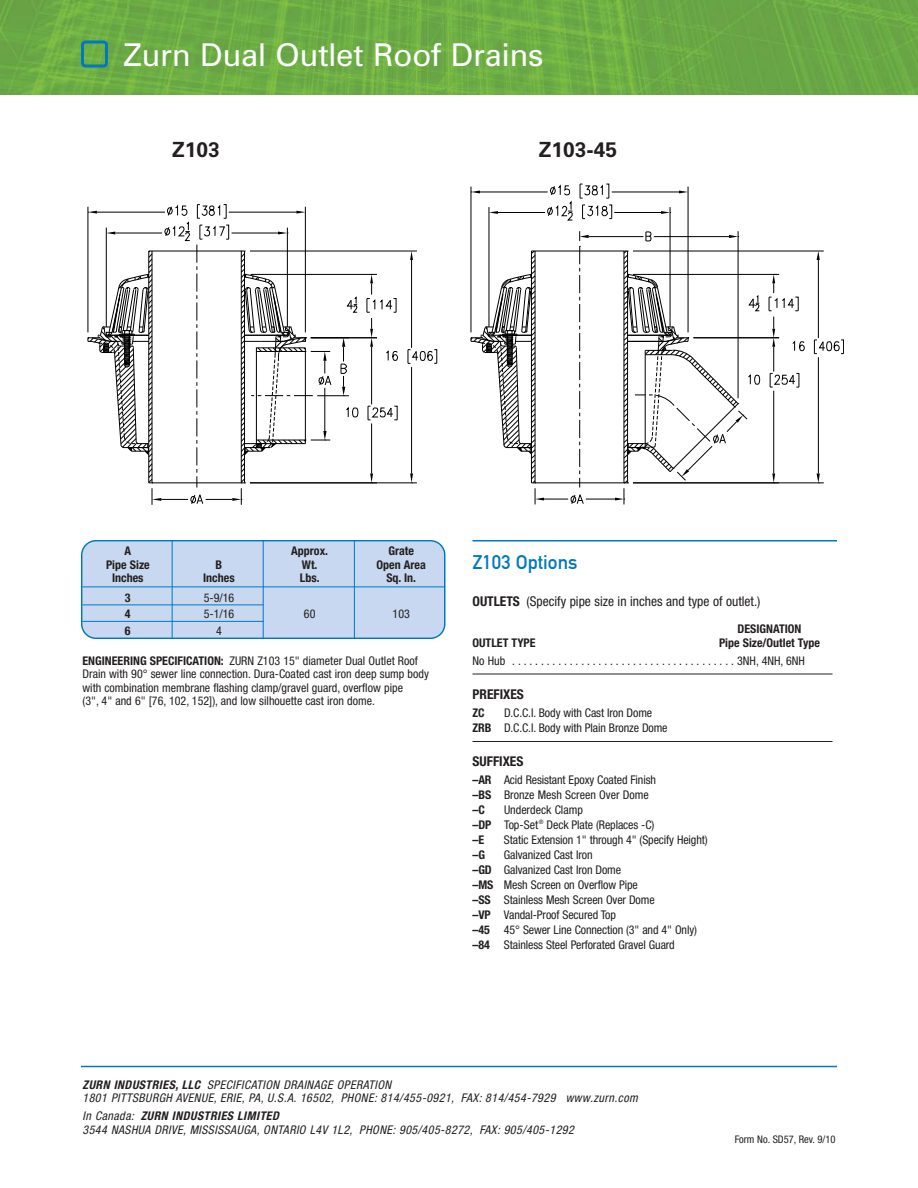
<style>
.page{position:relative;width:918px;height:1188px;background:#fff}
.page>*{position:absolute;margin:0;border:0;box-sizing:border-box;transform-origin:0 0}
.t1{font:31.5px "Zurich BT";color:#fff}
.t2{font:700 21px "Zurich BT";color:#231f20}
.t3{font:19.5px "DIN Mittelschrift";color:#0079c1}
.t4{font:condensed 13.5px "Helvetica Neue";color:#231f20}
.t5{font:700 condensed 13.5px "Helvetica Neue";color:#231f20}
.t6{font:condensed 12px/15px "Helvetica Neue";letter-spacing:-.01em;color:#231f20}
.t7{font:italic condensed 12px/13.5px "Helvetica Neue";letter-spacing:.04em;color:#231f20}
.t8{font:700 condensed 12px "Helvetica Neue";color:#231f20}
.t9{font:condensed 10.5px "Helvetica Neue";color:#231f20}
.s1{font-weight:700}
</style>
<div class="page">
<img style="left:0;top:0;width:918px;height:94px">
<hr style="left:472px;top:540px;width:365px;height:2px;background:#0079c1">
<hr style="left:472px;top:674px;width:360px;height:1px;background:#231f20">
<hr style="left:472px;top:741px;width:360px;height:1px;background:#231f20">
<svg style="left:81px;top:40px;width:27px;height:28px"></svg>
<hr style="left:411px;top:367px;width:1px;height:106px;background:#000">
<hr style="left:411px;top:260px;width:1px;height:88px;background:#000">
<hr style="left:250px;top:482px;width:167px;height:1px;background:#000">
<hr style="left:250px;top:251px;width:167px;height:1px;background:#000">
<svg style="left:410px;top:251px;width:3px;height:9px"></svg>
<svg style="left:410px;top:473px;width:3px;height:10px"></svg>
<svg style="left:408px;top:349px;width:30px;height:15px"></svg>
<hr style="left:371px;top:423px;width:1px;height:50px;background:#000">
<hr style="left:371px;top:347px;width:1px;height:57px;background:#000">
<svg style="left:370px;top:473px;width:3px;height:10px"></svg>
<svg style="left:368px;top:405px;width:30px;height:16px"></svg>
<svg style="left:346px;top:406px;width:13px;height:12px"></svg>
<hr style="left:251px;top:274px;width:126px;height:1px;background:#000">
<hr style="left:311px;top:337px;width:66px;height:1px;background:#000">
<hr style="left:317px;top:395px;width:32px;height:1px;background:#000">
<svg style="left:367px;top:274px;width:31px;height:87px"></svg>
<svg style="left:346px;top:296px;width:12px;height:17px"></svg>
<svg style="left:340px;top:338px;width:8px;height:58px"></svg>
<hr style="left:818px;top:357px;width:1px;height:116px;background:#000">
<hr style="left:818px;top:260px;width:1px;height:78px;background:#000">
<hr style="left:633px;top:482px;width:191px;height:1px;background:#000">
<hr style="left:633px;top:251px;width:191px;height:1px;background:#000">
<svg style="left:817px;top:251px;width:3px;height:9px"></svg>
<hr style="left:773px;top:391px;width:1px;height:82px;background:#000">
<svg style="left:817px;top:473px;width:3px;height:10px"></svg>
<svg style="left:814px;top:339px;width:30px;height:15px"></svg>
<hr style="left:633px;top:274px;width:146px;height:1px;background:#000">
<hr style="left:693px;top:337px;width:86px;height:1px;background:#000">
<svg style="left:772px;top:473px;width:3px;height:10px"></svg>
<svg style="left:769px;top:274px;width:36px;height:114px"></svg>
<hr style="left:480px;top:192px;width:68px;height:1px;background:#000">
<hr style="left:612px;top:192px;width:67px;height:1px;background:#000">
<hr style="left:471px;top:187px;width:1px;height:145px;background:#000">
<hr style="left:688px;top:187px;width:1px;height:145px;background:#000">
<svg style="left:679px;top:191px;width:9px;height:2px"></svg>
<hr style="left:614px;top:212px;width:47px;height:1px;background:#000">
<hr style="left:498px;top:212px;width:47px;height:1px;background:#000">
<hr style="left:670px;top:207px;width:1px;height:120px;background:#000">
<hr style="left:489px;top:207px;width:1px;height:120px;background:#000">
<svg style="left:471px;top:191px;width:9px;height:2px"></svg>
<svg style="left:489px;top:211px;width:9px;height:3px"></svg>
<svg style="left:661px;top:211px;width:10px;height:3px"></svg>
<svg style="left:580px;top:183px;width:32px;height:36px"></svg>
<svg style="left:547px;top:184px;width:26px;height:37px"></svg>
<svg style="left:87px;top:204px;width:245px;height:301px"></svg>
<svg style="left:470px;top:231px;width:290px;height:274px"></svg>
<svg style="left:81px;top:540px;width:365px;height:99px;background:#bed4ed"></svg>
<hr style="left:82px;top:586px;width:362px;height:1px;background:#0079c1">
<hr style="left:82px;top:604px;width:182px;height:1px;background:#0079c1">
<hr style="left:82px;top:621px;width:182px;height:1px;background:#0079c1">
<hr style="left:263px;top:540px;width:1px;height:99px;background:#0079c1">
<hr style="left:354px;top:540px;width:1px;height:99px;background:#0079c1">
<hr style="left:172px;top:540px;width:1px;height:99px;background:#0079c1">
<hr style="left:81px;top:1066px;width:756px;height:1px;background:#0079c1">
<h1 class="t1" style="left:123px;top:36px;width:422px">Zurn Dual Outlet Roof Drains</h1>
<h2 class="t2" style="left:172px;top:142px;width:49px">Z103</h2>
<h2 class="t2" style="left:539px;top:142px;width:80px">Z103-45</h2>
<p class="t8" style="left:125px;top:546px;width:8px">A</p>
<p class="t8" style="left:291px;top:546px;width:38px">Approx.</p>
<p class="t8" style="left:388px;top:546px;width:27px">Grate</p>
<p class="t8" style="left:106px;top:560px;width:45px">Pipe Size</p>
<p class="t8" style="left:216px;top:560px;width:8px">B</p>
<p class="t8" style="left:302px;top:560px;width:17px">Wt.</p>
<p class="t8" style="left:377px;top:560px;width:51px">Open Area</p>
<p class="t8" style="left:112px;top:573px;width:33px">Inches</p>
<p class="t8" style="left:203px;top:573px;width:33px">Inches</p>
<p class="t8" style="left:300px;top:573px;width:21px">Lbs.</p>
<p class="t8" style="left:386px;top:573px;width:31px">Sq. In.</p>
<p class="t8" style="left:125px;top:593px;width:7px">3</p>
<p class="t6" style="left:204px;top:591px;width:32px">5-9/16</p>
<p class="t8" style="left:125px;top:609px;width:7px">4</p>
<p class="t6" style="left:204px;top:607px;width:32px">5-1/16</p>
<p class="t6" style="left:304px;top:607px;width:13px">60</p>
<p class="t6" style="left:393px;top:607px;width:19px">103</p>
<p class="t8" style="left:125px;top:626px;width:7px">6</p>
<p class="t6" style="left:216px;top:624px;width:7px">4</p>
<p class="t6" style="left:82px;top:655px;width:348px;line-height:13.5px"><span class="s1">ENGINEERING SPECIFICATION:</span> ZURN Z103 15" diameter Dual Outlet Roof Drain with 90° sewer line connection. Dura-Coated cast iron deep sump body with combination membrane flashing clamp/gravel guard, overflow pipe<br>(3", 4" and 6" [76, 102, 152]), and low silhouette cast iron dome.</p>
<h3 class="t3" style="left:472px;top:555px;width:107px">Z103 Options</h3>
<p class="t4" style="left:472px;top:597px;width:290px"><span class="s1">OUTLETS</span> (Specify pipe size in inches and type of outlet.)</p>
<p class="t8" style="left:738px;top:625px;width:65px">DESIGNATION</p>
<p class="t8" style="left:472px;top:638px;width:65px">OUTLET TYPE</p>
<p class="t8" style="left:719px;top:638px;width:102px">Pipe Size/Outlet Type</p>
<p class="t6" style="left:472px;top:654px;width:334px">No Hub . . . . . . . . . . . . . . . . . . . . . . . . . . . . . . . . . . . . . . . 3NH, 4NH, 6NH</p>
<p class="t5" style="left:472px;top:690px;width:53px">PREFIXES</p>
<p class="t8" style="left:472px;top:709px;width:14px">ZC</p>
<p class="t6" style="left:472px;top:706px;width:197px;text-indent:32px">D.C.C.I. Body with Cast Iron Dome<br><span class="s1">ZRB</span> D.C.C.I. Body with Plain Bronze Dome</p>
<p class="t5" style="left:472px;top:756px;width:52px">SUFFIXES</p>
<p class="t6" style="left:472px;top:773px;width:185px"><span class="s1">–AR</span> Acid Resistant Epoxy Coated Finish <span class="s1">–BS</span> Bronze Mesh Screen Over Dome <span class="s1">–C</span></p>
<p class="t6" style="left:472px;top:803px;width:183px;text-indent:32px">Underdeck Clamp<br><span class="s1">–DP</span> Top-Set<sup>®</sup> Deck Plate (Replaces -C) <span class="s1">–E</span></p>
<p class="t6" style="left:504px;top:833px;width:205px">Static Extension 1" through 4" (Specify Height)</p>
<p class="t8" style="left:472px;top:850px;width:14px">–G</p>
<p class="t6" style="left:472px;top:848px;width:226px;text-indent:32px">Galvanized Cast Iron<br><span class="s1">–GD</span> Galvanized Cast Iron Dome<br><span class="s1">–MS</span> Mesh Screen on Overflow Pipe<br><span class="s1">–SS</span> Stainless Mesh Screen Over Dome<br><span class="s1">–VP</span> Vandal-Proof Secured Top<br><span class="s1">–45</span> 45° Sewer Line Connection (3" and 4" Only) <span class="s1">–84</span> Stainless Steel Perforated Gravel Guard</p>
<p class="t7" style="left:82px;top:1079px;width:559px"><span class="s1">ZURN INDUSTRIES, LLC</span> SPECIFICATION DRAINAGE OPERATION<br>1801 PITTSBURGH AVENUE, ERIE, PA, U.S.A. 16502, PHONE: 814/455-0921, FAX: 814/454-7929 www.zurn.com</p>
<p class="t7" style="left:82px;top:1110px;width:495px">In Canada: <span class="s1">ZURN INDUSTRIES LIMITED<br></span>3544 NASHUA DRIVE, MISSISSAUGA, ONTARIO L4V 1L2, PHONE: 905/405-8272, FAX: 905/405-1292</p>
<p class="t9" style="left:735px;top:1135px;width:102px">Form No. SD57, Rev. 9/10</p>
</div>
